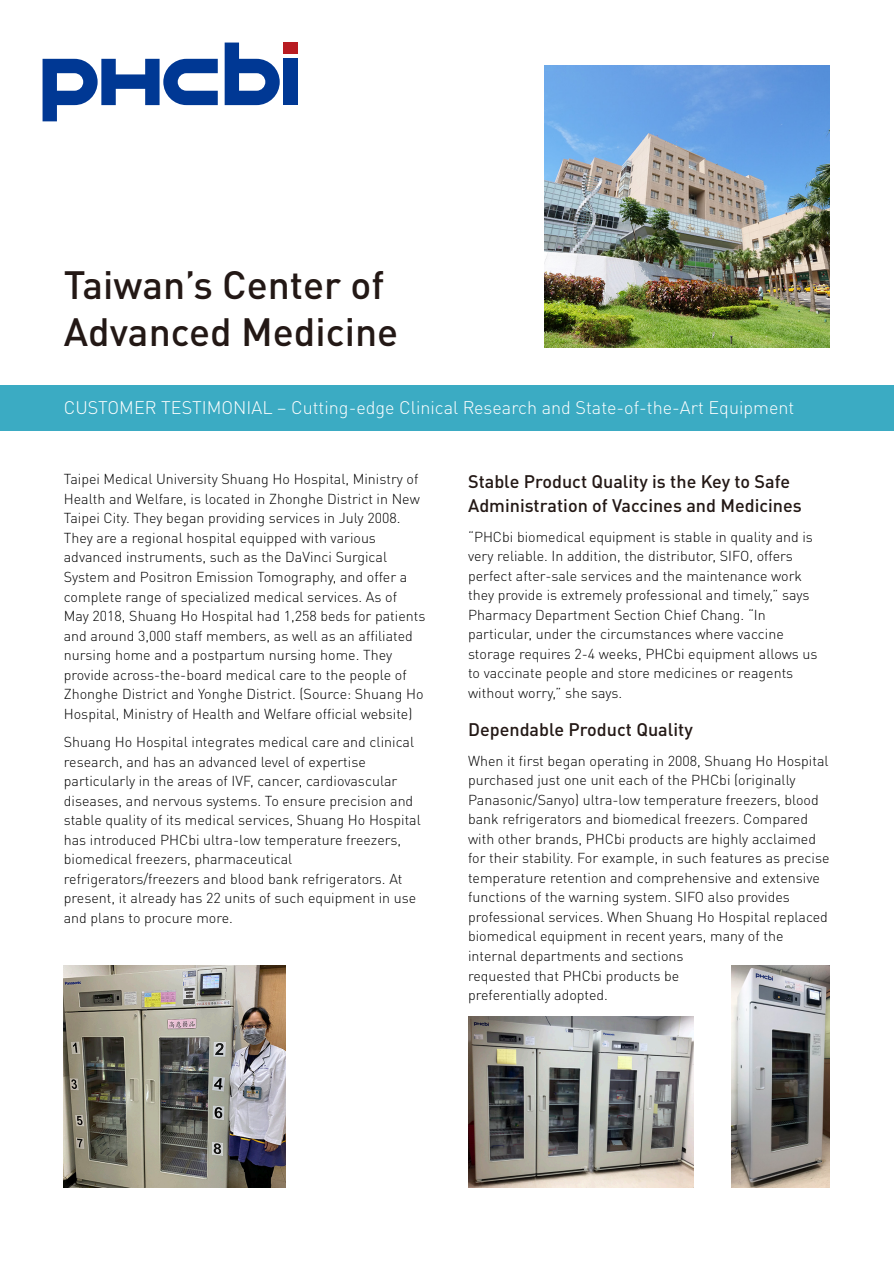
<style>
.page{position:relative;width:894px;height:1264px;background:#fff}
.page>*{position:absolute;margin:0;border:0;box-sizing:border-box;transform-origin:0 0}
.t1{font:500 39px/46.8px "DINOT";color:#231815}
.t2{font:500 18px/24px "DINOT";color:#231815}
.t3{font:300 18px "DINOT";color:#fff}
.t4{font:300 14.25px/19.5px "DINOT";color:#000}
</style>
<div class="page">
<div style="left:283px;top:59px;width:15px;height:46px;background:#003894"></div>
<svg style="left:43px;top:59px;width:175px;height:62px"></svg>
<svg style="left:224px;top:43px;width:56px;height:62px"></svg>
<div style="left:283px;top:43px;width:15px;height:11px;background:#b81c22"></div>
<div style="left:0;top:385px;width:893px;height:45px;background:#3babc3"></div>
<img style="left:64px;top:965px;width:221px;height:221px">
<img style="left:544px;top:66px;width:285px;height:281px">
<img style="left:468px;top:1016px;width:225px;height:170px">
<img style="left:731px;top:965px;width:98px;height:221px">
<h1 class="t1" style="left:64px;top:260px;width:336px">Taiwan’s Center of<br>Advanced Medicine</h1>
<p class="t3" style="left:64px;top:396px;width:732px">CUSTOMER TESTIMONIAL – Cutting-edge Clinical Research and State-of-the-Art Equipment</p>
<p class="t4" style="left:64px;top:469px;width:363px">Taipei Medical University Shuang Ho Hospital, Ministry of Health and Welfare, is located in Zhonghe District in New Taipei City. They began providing services in July 2008.<br>They are a regional hospital equipped with various advanced instruments, such as the DaVinci Surgical System and Positron Emission Tomography, and offer a complete range of specialized medical services. As of May 2018, Shuang Ho Hospital had 1,258 beds for patients and around 3,000 staff members, as well as an affiliated nursing home and a postpartum nursing home. They provide across-the-board medical care to the people of Zhonghe District and Yonghe District. (Source: Shuang Ho Hospital, Ministry of Health and Welfare official website)</p>
<p class="t4" style="left:64px;top:732px;width:358px">Shuang Ho Hospital integrates medical care and clinical research, and has an advanced level of expertise particularly in the areas of IVF, cancer, cardiovascular diseases, and nervous systems. To ensure precision and stable quality of its medical services, Shuang Ho Hospital has introduced PHCbi ultra-low temperature freezers, biomedical freezers, pharmaceutical refrigerators/freezers and blood bank refrigerators. At present, it already has 22 units of such equipment in use and plans to procure more.</p>
<p class="t2" style="left:468px;top:468px;width:335px">Stable Product Quality is the Key to Safe<br>Administration of Vaccines and Medicines</p>
<p class="t4" style="left:468px;top:526px;width:351px">“PHCbi biomedical equipment is stable in quality and is very reliable. In addition, the distributor, SIFO, offers perfect after-sale services and the maintenance work they provide is extremely professional and timely,” says Pharmacy Department Section Chief Chang. “In particular, under the circumstances where vaccine storage requires 2-4 weeks, PHCbi equipment allows us to vaccinate people and store medicines or reagents without worry,” she says.</p>
<p class="t2" style="left:468px;top:716px;width:226px">Dependable Product Quality</p>
<p class="t4" style="left:468px;top:750px;width:363px">When it first began operating in 2008, Shuang Ho Hospital purchased just one unit each of the PHCbi (originally Panasonic/Sanyo) ultra-low temperature freezers, blood bank refrigerators and biomedical freezers. Compared with other brands, PHCbi products are highly acclaimed for their stability. For example, in such features as precise temperature retention and comprehensive and extensive functions of the warning system. SIFO also provides professional services. When Shuang Ho Hospital replaced biomedical equipment in recent years, many of the internal departments and sections<br>requested that PHCbi products be<br>preferentially adopted.</p>
</div>
